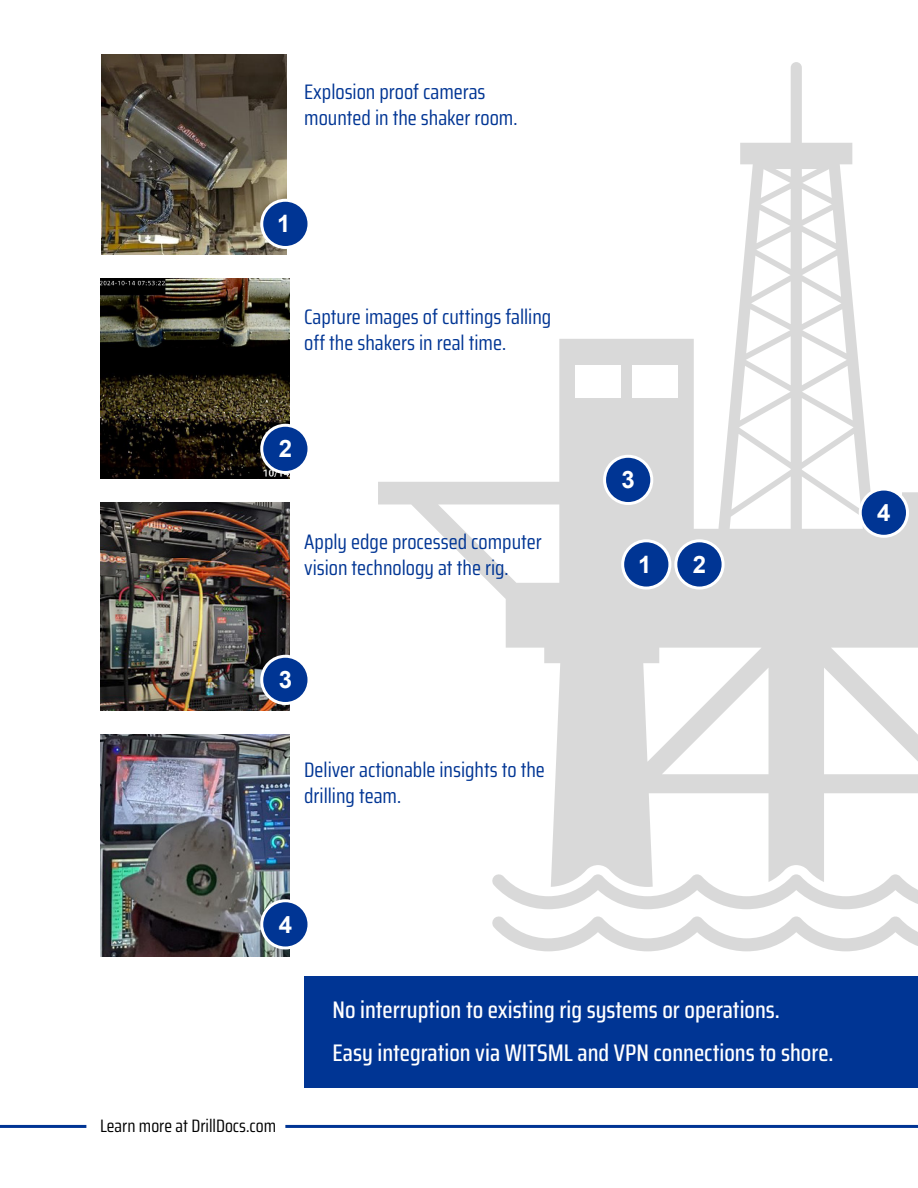
<style>
.page{position:relative;width:918px;height:1188px;background:#fff}
.page>*{position:absolute;margin:0;border:0;box-sizing:border-box;transform-origin:0 0}
.t1{font:500 24px "Saira Condensed";color:#fff}
.t2{font:700 24px "Arial";color:#fff}
.t3{font:21px/25.2px "Saira Condensed";color:#003594}
.t4{font:18px "Saira Condensed";color:#000}
</style>
<div class="page">
<hr style="left:285px;top:1125px;width:633px;height:3px;background:#003594">
<svg style="left:378px;top:62px;width:540px;height:812px"></svg>
<svg style="left:492px;top:874px;width:426px;height:35px"></svg>
<svg style="left:492px;top:916px;width:426px;height:35px"></svg>
<div style="left:633px;top:366px;width:45px;height:32px;background:#fff"></div>
<div style="left:576px;top:366px;width:45px;height:32px;background:#fff"></div>
<img style="left:102px;top:55px;width:184px;height:199px">
<img style="left:100px;top:279px;width:189px;height:199px">
<img style="left:100px;top:503px;width:189px;height:208px">
<img style="left:100px;top:735px;width:189px;height:221px">
<div style="left:262px;top:200px;width:47px;height:48px;background:#003594;border-radius:50%"></div>
<div style="left:260px;top:199px;width:50px;height:50px;border:3px solid #fff;border-radius:50%"></div>
<div style="left:623px;top:541px;width:47px;height:47px;background:#003594;border-radius:50%"></div>
<div style="left:621px;top:539px;width:50px;height:51px;border:3px solid #fff;border-radius:50%"></div>
<div style="left:262px;top:425px;width:47px;height:47px;background:#003594;border-radius:50%"></div>
<div style="left:260px;top:424px;width:50px;height:50px;border:3px solid #fff;border-radius:50%"></div>
<div style="left:676px;top:541px;width:47px;height:47px;background:#003594;border-radius:50%"></div>
<div style="left:674px;top:539px;width:51px;height:51px;border:3px solid #fff;border-radius:50%"></div>
<div style="left:262px;top:656px;width:47px;height:48px;background:#003594;border-radius:50%"></div>
<div style="left:260px;top:655px;width:50px;height:50px;border:3px solid #fff;border-radius:50%"></div>
<div style="left:605px;top:456px;width:47px;height:48px;background:#003594;border-radius:50%"></div>
<div style="left:603px;top:455px;width:50px;height:50px;border:3px solid #fff;border-radius:50%"></div>
<div style="left:262px;top:901px;width:47px;height:47px;background:#003594;border-radius:50%"></div>
<div style="left:260px;top:899px;width:50px;height:51px;border:3px solid #fff;border-radius:50%"></div>
<div style="left:860px;top:489px;width:48px;height:47px;background:#003594;border-radius:50%"></div>
<div style="left:859px;top:488px;width:50px;height:50px;border:3px solid #fff;border-radius:50%"></div>
<div style="left:304px;top:976px;width:614px;height:112px;background:#003594"></div>
<hr style="left:0;top:1125px;width:86px;height:3px;background:#003594">
<p class="t3" style="left:304px;top:79px;width:215px">Explosion proof cameras mounted in the shaker room.</p>
<p class="t2" style="left:277px;top:207px;width:15px">1</p>
<p class="t3" style="left:304px;top:304px;width:249px">Capture images of cuttings falling off the shakers in real time.</p>
<p class="t2" style="left:279px;top:432px;width:15px">2</p>
<p class="t3" style="left:304px;top:529px;width:239px">Apply edge processed computer vision technology at the rig.</p>
<p class="t2" style="left:279px;top:663px;width:15px">3</p>
<p class="t3" style="left:304px;top:757px;width:242px">Deliver actionable insights to the drilling team.</p>
<p class="t2" style="left:622px;top:463px;width:15px">3</p>
<p class="t2" style="left:638px;top:548px;width:15px">1</p>
<p class="t2" style="left:693px;top:548px;width:15px">2</p>
<p class="t2" style="left:279px;top:907px;width:15px">4</p>
<p class="t4" style="left:100px;top:1113px;width:178px">Learn more at DrillDocs.com</p>
<p class="t1" style="left:333px;top:992px;width:449px">No interruption to existing rig systems or operations.</p>
<p class="t1" style="left:333px;top:1034px;width:503px">Easy integration via WITSML and VPN connections to shore.</p>
<p class="t2" style="left:877px;top:496px;width:15px">4</p>
</div>
